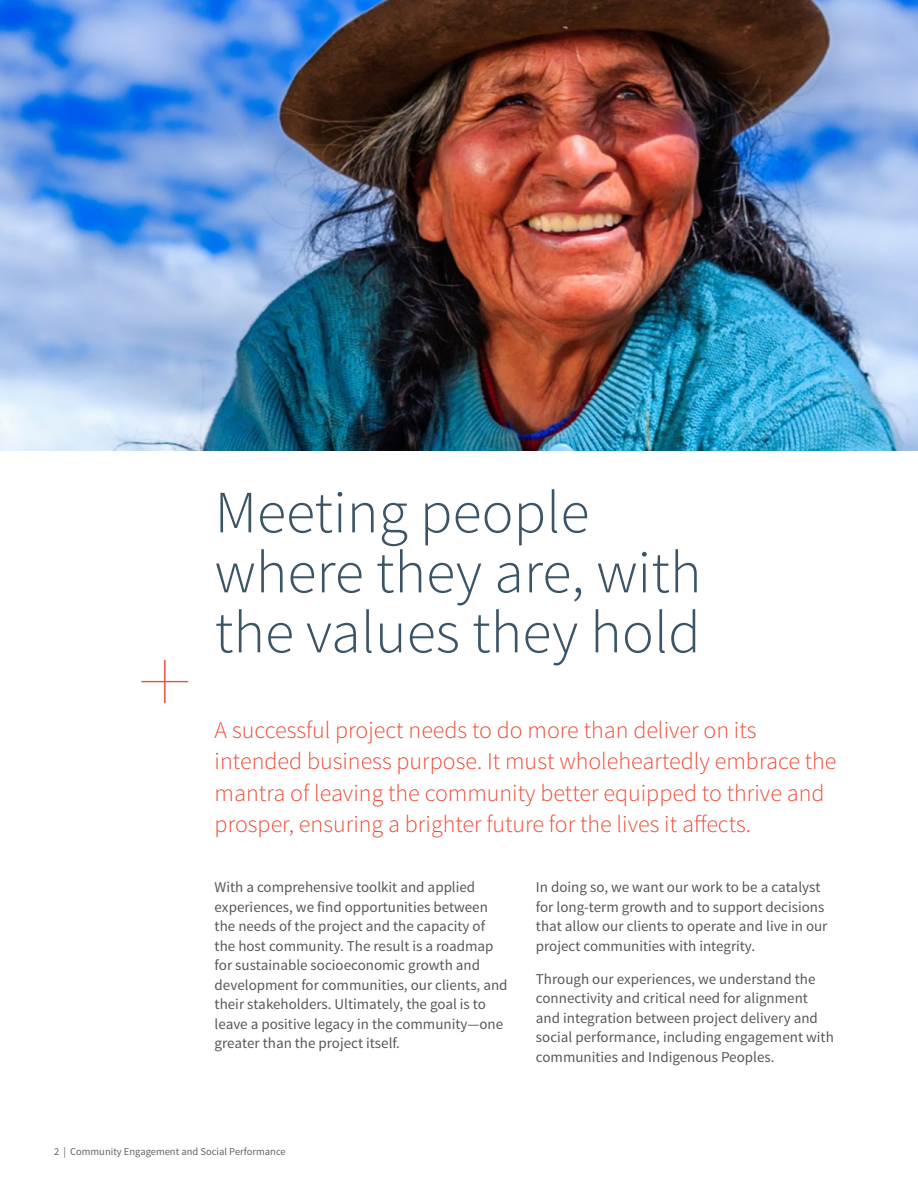
<style>
.page{position:relative;width:918px;height:1188px;background:#fff}
.page>*{position:absolute;margin:0;border:0;box-sizing:border-box;transform-origin:0 0}
.t1{font:300 60px/60px "Source Sans Pro";color:#3b5566}
.t2{font:300 24px/31.5px "Source Sans Pro";color:#ed4b38}
.t3{font:15px/19.5px "Source Sans Pro";color:#57585a}
.t4{font:10.5px "Source Sans Pro";color:#636366}
</style>
<div class="page">
<img style="left:0;top:0;width:918px;height:450px">
<svg style="left:141px;top:660px;width:47px;height:43px"></svg>
<h1 class="t1" style="left:215px;top:483px;width:488px">Meeting people where they are, with the values they hold</h1>
<p class="t2" style="left:215px;top:714px;width:623px">A successful project needs to do more than deliver on its intended business purpose. It must wholeheartedly embrace the mantra of leaving the community better equipped to thrive and prosper, ensuring a brighter future for the lives it affects.</p>
<p class="t3" style="left:215px;top:878px;width:294px">With a comprehensive toolkit and applied experiences, we find opportunities between the needs of the project and the capacity of the host community. The result is a roadmap for sustainable socioeconomic growth and development for communities, our clients, and their stakeholders. Ultimately, the goal is to leave a positive legacy in the community—one greater than the project itself.</p>
<p class="t3" style="left:536px;top:878px;width:293px">In doing so, we want our work to be a catalyst for long-term growth and to support decisions that allow our clients to operate and live in our project communities with integrity.</p>
<p class="t3" style="left:536px;top:969px;width:299px">Through our experiences, we understand the connectivity and critical need for alignment and integration between project delivery and social performance, including engagement with communities and Indigenous Peoples.</p>
<p class="t4" style="left:54px;top:1145px;width:233px">2 | Community Engagement and Social Performance</p>
</div>
